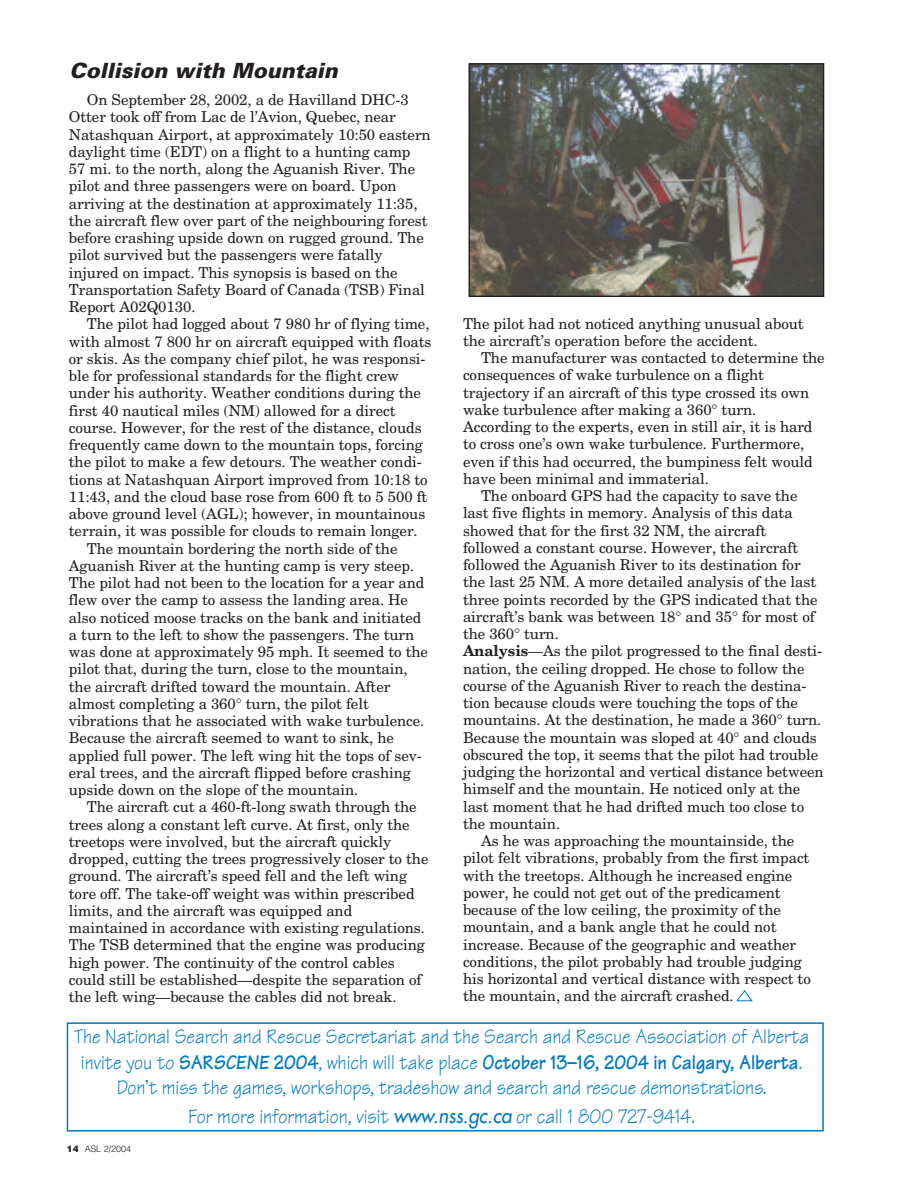
<style>
.page{position:relative;width:918px;height:1188px;background:#fff}
.page>*{position:absolute;margin:0;border:0;box-sizing:border-box;transform-origin:0 0}
.t1{font:21px/25.2px "Tekton";color:#007ac2;text-align:center;scale:.9 1}
.t2{font:italic 900 21px "Univers";color:#231f20}
.t3{font:15px/17.2px "New Century Schlbk";letter-spacing:-.005em;color:#231f20}
.t4{font:300 9px "Helvetica";color:#231f20}
.s1{font-weight:700}
.s2{font-family:"Futura";font-style:italic}
.s3{font-weight:900}
</style>
<div class="page">
<img style="left:471px;top:65px;width:351px;height:230px">
<div style="left:469px;top:63px;width:355px;height:234px;border:1px solid #231f20"></div>
<svg style="left:737px;top:990px;width:15px;height:11px"></svg>
<div style="left:67px;top:1022px;width:757px;height:110px;border:2px solid #007ac2"></div>
<h1 class="t2" style="left:70px;top:63px;width:274px">Collision with Mountain</h1>
<p class="t3" style="left:69px;top:92px;width:363px;text-indent:18px">On September 28, 2002, a de Havilland DHC-3<br>Otter took off from Lac de l’Avion, Quebec, near Natashquan Airport, at approximately 10:50 eastern daylight time (EDT) on a flight to a hunting camp 57 mi. to the north, along the Aguanish River. The pilot and three passengers were on board. Upon arriving at the destination at approximately 11:35, the aircraft flew over part of the neighbouring forest before crashing upside down on rugged ground. The pilot survived but the passengers were fatally injured on impact. This synopsis is based on the Transportation Safety Board of Canada (TSB) Final Report A02Q0130.</p>
<p class="t3" style="left:87px;top:317px;width:344px">The pilot had logged about 7 980 hr of flying time,</p>
<p class="t3" style="left:69px;top:334px;width:364px">with almost 7 800 hr on aircraft equipped with floats</p>
<p class="t3" style="left:69px;top:351px;width:358px">or skis. As the company chief pilot, he was responsi-</p>
<p class="t3" style="left:69px;top:368px;width:331px">ble for professional standards for the flight crew</p>
<p class="t3" style="left:69px;top:386px;width:354px">under his authority. Weather conditions during the</p>
<p class="t3" style="left:69px;top:403px;width:328px">first 40 nautical miles (NM) allowed for a direct</p>
<p class="t3" style="left:69px;top:420px;width:354px">course. However, for the rest of the distance, clouds</p>
<p class="t3" style="left:69px;top:437px;width:356px">frequently came down to the mountain tops, forcing</p>
<p class="t3" style="left:69px;top:455px;width:354px">the pilot to make a few detours. The weather condi-</p>
<p class="t3" style="left:69px;top:472px;width:360px">tions at Natashquan Airport improved from 10:18 to</p>
<p class="t3" style="left:69px;top:489px;width:360px">11:43, and the cloud base rose from 600 ft to 5 500 ft</p>
<p class="t3" style="left:69px;top:506px;width:358px">above ground level (AGL); however, in mountainous</p>
<p class="t3" style="left:69px;top:524px;width:350px">terrain, it was possible for clouds to remain longer.</p>
<p class="t3" style="left:87px;top:541px;width:312px">The mountain bordering the north side of the</p>
<p class="t3" style="left:69px;top:558px;width:347px">Aguanish River at the hunting camp is very steep.</p>
<p class="t3" style="left:69px;top:575px;width:357px">The pilot had not been to the location for a year and</p>
<p class="t3" style="left:69px;top:593px;width:341px">flew over the camp to assess the landing area. He</p>
<p class="t3" style="left:69px;top:610px;width:354px">also noticed moose tracks on the bank and initiated</p>
<p class="t3" style="left:69px;top:627px;width:347px">a turn to the left to show the passengers. The turn</p>
<p class="t3" style="left:69px;top:644px;width:361px">was done at approximately 95 mph. It seemed to the</p>
<p class="t3" style="left:69px;top:662px;width:340px">pilot that, during the turn, close to the mountain,</p>
<p class="t3" style="left:69px;top:679px;width:323px">the aircraft drifted toward the mountain. After</p>
<p class="t3" style="left:69px;top:696px;width:301px">almost completing a 360° turn, the pilot felt</p>
<p class="t3" style="left:69px;top:713px;width:357px">vibrations that he associated with wake turbulence.</p>
<p class="t3" style="left:69px;top:731px;width:327px">Because the aircraft seemed to want to sink, he</p>
<p class="t3" style="left:69px;top:748px;width:354px">applied full power. The left wing hit the tops of sev-</p>
<p class="t3" style="left:69px;top:765px;width:344px">eral trees, and the aircraft flipped before crashing</p>
<p class="t3" style="left:69px;top:782px;width:291px">upside down on the slope of the mountain.</p>
<p class="t3" style="left:87px;top:800px;width:331px">The aircraft cut a 460-ft-long swath through the</p>
<p class="t3" style="left:69px;top:817px;width:342px">trees along a constant left curve. At first, only the</p>
<p class="t3" style="left:69px;top:834px;width:324px">treetops were involved, but the aircraft quickly</p>
<p class="t3" style="left:69px;top:851px;width:361px">dropped, cutting the trees progressively closer to the</p>
<p class="t3" style="left:69px;top:869px;width:340px">ground. The aircraft’s speed fell and the left wing</p>
<p class="t3" style="left:69px;top:886px;width:347px">tore off. The take-off weight was within prescribed</p>
<p class="t3" style="left:69px;top:903px;width:285px">limits, and the aircraft was equipped and</p>
<p class="t3" style="left:69px;top:920px;width:358px">maintained in accordance with existing regulations.</p>
<p class="t3" style="left:69px;top:938px;width:357px">The TSB determined that the engine was producing</p>
<p class="t3" style="left:69px;top:955px;width:327px">high power. The continuity of the control cables</p>
<p class="t3" style="left:69px;top:972px;width:354px">could still be established—despite the separation of</p>
<p class="t3" style="left:69px;top:989px;width:329px">the left wing—because the cables did not break.</p>
<p class="t3" style="left:463px;top:316px;width:342px">The pilot had not noticed anything unusual about the aircraft’s operation before the accident.</p>
<p class="t3" style="left:481px;top:350px;width:345px">The manufacturer was contacted to determine the</p>
<p class="t3" style="left:463px;top:368px;width:303px">consequences of wake turbulence on a flight</p>
<p class="t3" style="left:463px;top:385px;width:348px">trajectory if an aircraft of this type crossed its own</p>
<p class="t3" style="left:463px;top:402px;width:295px">wake turbulence after making a 360° turn.</p>
<p class="t3" style="left:463px;top:419px;width:351px">According to the experts, even in still air, it is hard</p>
<p class="t3" style="left:463px;top:437px;width:343px">to cross one’s own wake turbulence. Furthermore,</p>
<p class="t3" style="left:463px;top:454px;width:351px">even if this had occurred, the bumpiness felt would</p>
<p class="t3" style="left:463px;top:471px;width:247px">have been minimal and immaterial.</p>
<p class="t3" style="left:481px;top:488px;width:318px">The onboard GPS had the capacity to save the</p>
<p class="t3" style="left:463px;top:506px;width:331px">last five flights in memory. Analysis of this data</p>
<p class="t3" style="left:463px;top:523px;width:305px">showed that for the first 32 NM, the aircraft</p>
<p class="t3" style="left:463px;top:540px;width:337px">followed a constant course. However, the aircraft</p>
<p class="t3" style="left:463px;top:557px;width:339px">followed the Aguanish River to its destination for</p>
<p class="t3" style="left:463px;top:575px;width:355px">the last 25 NM. A more detailed analysis of the last</p>
<p class="t3" style="left:463px;top:592px;width:356px">three points recorded by the GPS indicated that the</p>
<p class="t3" style="left:463px;top:609px;width:353px">aircraft’s bank was between 18° and 35° for most of</p>
<p class="t3" style="left:463px;top:626px;width:97px">the 360° turn.</p>
<p class="t3" style="left:463px;top:644px;width:361px"><span class="s1">Analysis</span>—As the pilot progressed to the final desti-</p>
<p class="t3" style="left:463px;top:661px;width:343px">nation, the ceiling dropped. He chose to follow the</p>
<p class="t3" style="left:463px;top:678px;width:345px">course of the Aguanish River to reach the destina-</p>
<p class="t3" style="left:463px;top:695px;width:337px">tion because clouds were touching the tops of the</p>
<p class="t3" style="left:463px;top:713px;width:360px">mountains. At the destination, he made a 360° turn.</p>
<p class="t3" style="left:463px;top:730px;width:355px">Because the mountain was sloped at 40° and clouds</p>
<p class="t3" style="left:463px;top:747px;width:357px">obscured the top, it seems that the pilot had trouble</p>
<p class="t3" style="left:463px;top:764px;width:362px">judging the horizontal and vertical distance between</p>
<p class="t3" style="left:463px;top:782px;width:339px">himself and the mountain. He noticed only at the</p>
<p class="t3" style="left:463px;top:799px;width:343px">last moment that he had drifted much too close to</p>
<p class="t3" style="left:463px;top:816px;width:99px">the mountain.</p>
<p class="t3" style="left:481px;top:833px;width:315px">As he was approaching the mountainside, the</p>
<p class="t3" style="left:463px;top:851px;width:348px">pilot felt vibrations, probably from the first impact</p>
<p class="t3" style="left:463px;top:868px;width:331px">with the treetops. Although he increased engine</p>
<p class="t3" style="left:463px;top:885px;width:319px">power, he could not get out of the predicament</p>
<p class="t3" style="left:463px;top:902px;width:319px">because of the low ceiling, the proximity of the</p>
<p class="t3" style="left:463px;top:920px;width:315px">mountain, and a bank angle that he could not</p>
<p class="t3" style="left:463px;top:937px;width:335px">increase. Because of the geographic and weather</p>
<p class="t3" style="left:463px;top:954px;width:340px">conditions, the pilot probably had trouble judging</p>
<p class="t3" style="left:463px;top:971px;width:349px">his horizontal and vertical distance with respect to</p>
<p class="t3" style="left:463px;top:989px;width:272px">the mountain, and the aircraft crashed.</p>
<p class="t1" style="left:74px;top:1027px;width:818px">The National Search and Rescue Secretariat and the Search and Rescue Association of Alberta invite you to <span class="s1">SARSCENE 2004</span>, which will take place <span class="s1">October 13–16, 2004 in Calgary, Alberta</span>.<br>Don’t miss the games, workshops, tradeshow and search and rescue demonstrations.</p>
<h1 class="t1" style="left:188px;top:1107px;width:565px">For more information, visit <span class="s2">www.nss.gc.ca</span>or call 1 800 727-9414.</h1>
<p class="t4" style="left:67px;top:1146px;width:66px"><span class="s3">14</span> ASL 2/2004</p>
</div>
